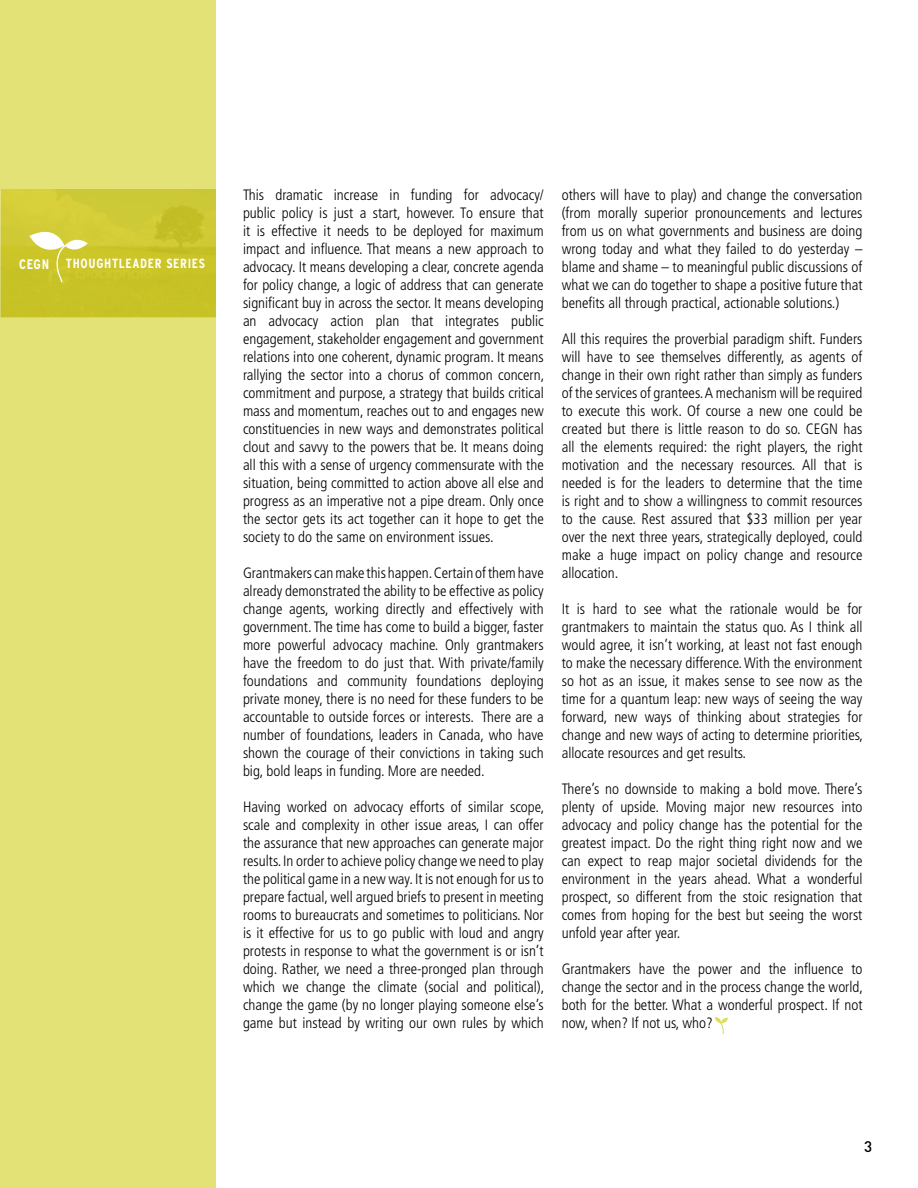
<style>
.page{position:relative;width:918px;height:1188px;background:#fff}
.page>*{position:absolute;margin:0;border:0;box-sizing:border-box;transform-origin:0 0}
.t1{font:500 15.15px "DIN";color:#000}
.t2{font:300 condensed 15px/18px "Frutiger";color:#000;text-align:justify}
.t3{font:700 condensed 13.35px "Interstate";letter-spacing:.05em;color:#fff}
.s1{font-size:13.8px}
</style>
<div class="page">
<div style="left:0;top:0;width:216px;height:1187px;background:#e3e277"></div>
<svg style="left:715px;top:1017px;width:13px;height:17px"></svg>
<img style="left:0;top:190px;width:216px;height:127px">
<svg style="left:30px;top:223px;width:58px;height:60px;background:#d6d152"></svg>
<p class="t3" style="left:19px;top:256px;width:187px"><span class="s1">CEGN</span> THOUGHTLEADER SERIES</p>
<p class="t2" style="left:243px;top:186px;width:303px">This dramatic increase in funding for advocacy/ public policy is just a start, however. To ensure that it is effective it needs to be deployed for maximum impact and influence. That means a new approach to advocacy. It means developing a clear, concrete agenda for policy change, a logic of address that can generate significant buy in across the sector. It means developing an advocacy action plan that integrates public engagement, stakeholder engagement and government relations into one coherent, dynamic program. It means rallying the sector into a chorus of common concern, commitment and purpose, a strategy that builds critical mass and momentum, reaches out to and engages new constituencies in new ways and demonstrates political clout and savvy to the powers that be. It means doing all this with a sense of urgency commensurate with the situation, being committed to action above all else and progress as an imperative not a pipe dream. Only once the sector gets its act together can it hope to get the society to do the same on environment issues.</p>
<p class="t2" style="left:243px;top:564px;width:302px">Grantmakers can make this happen. Certain of them have already demonstrated the ability to be effective as policy change agents, working directly and effectively with government. The time has come to build a bigger, faster more powerful advocacy machine. Only grantmakers have the freedom to do just that. With private/family foundations and community foundations deploying private money, there is no need for these funders to be accountable to outside forces or interests. There are a number of foundations, leaders in Canada, who have shown the courage of their convictions in taking such big, bold leaps in funding. More are needed.</p>
<p class="t2" style="left:243px;top:798px;width:303px">Having worked on advocacy efforts of similar scope, scale and complexity in other issue areas, I can offer the assurance that new approaches can generate major results. In order to achieve policy change we need to play the political game in a new way. It is not enough for us to prepare factual, well argued briefs to present in meeting rooms to bureaucrats and sometimes to politicians. Nor is it effective for us to go public with loud and angry protests in response to what the government is or isn’t doing. Rather, we need a three-pronged plan through which we change the climate (social and political), change the game (by no longer playing someone else’s game but instead by writing our own rules by which</p>
<p class="t2" style="left:562px;top:186px;width:302px">others will have to play) and change the conversation (from morally superior pronouncements and lectures from us on what governments and business are doing wrong today and what they failed to do yesterday – blame and shame – to meaningful public discussions of what we can do together to shape a positive future that benefits all through practical, actionable solutions.)</p>
<p class="t2" style="left:562px;top:330px;width:302px">All this requires the proverbial paradigm shift. Funders will have to see themselves differently, as agents of change in their own right rather than simply as funders of the services of grantees. A mechanism will be required to execute this work. Of course a new one could be created but there is little reason to do so. CEGN has all the elements required: the right players, the right motivation and the necessary resources. All that is needed is for the leaders to determine that the time is right and to show a willingness to commit resources to the cause. Rest assured that $33 million per year over the next three years, strategically deployed, could make a huge impact on policy change and resource allocation.</p>
<p class="t2" style="left:562px;top:600px;width:303px">It is hard to see what the rationale would be for grantmakers to maintain the status quo. As I think all would agree, it isn’t working, at least not fast enough to make the necessary difference. With the environment so hot as an issue, it makes sense to see now as the time for a quantum leap: new ways of seeing the way forward, new ways of thinking about strategies for change and new ways of acting to determine priorities, allocate resources and get results.</p>
<p class="t2" style="left:562px;top:780px;width:302px">There’s no downside to making a bold move. There’s plenty of upside. Moving major new resources into advocacy and policy change has the potential for the greatest impact. Do the right thing right now and we can expect to reap major societal dividends for the environment in the years ahead. What a wonderful prospect, so different from the stoic resignation that comes from hoping for the best but seeing the worst unfold year after year.</p>
<p class="t2" style="left:562px;top:960px;width:303px">Grantmakers have the power and the influence to change the sector and in the process change the world, both for the better. What a wonderful prospect. If not now, when? If not us, who?</p>
<p class="t1" style="left:864px;top:1136px;width:10px">3</p>
</div>
